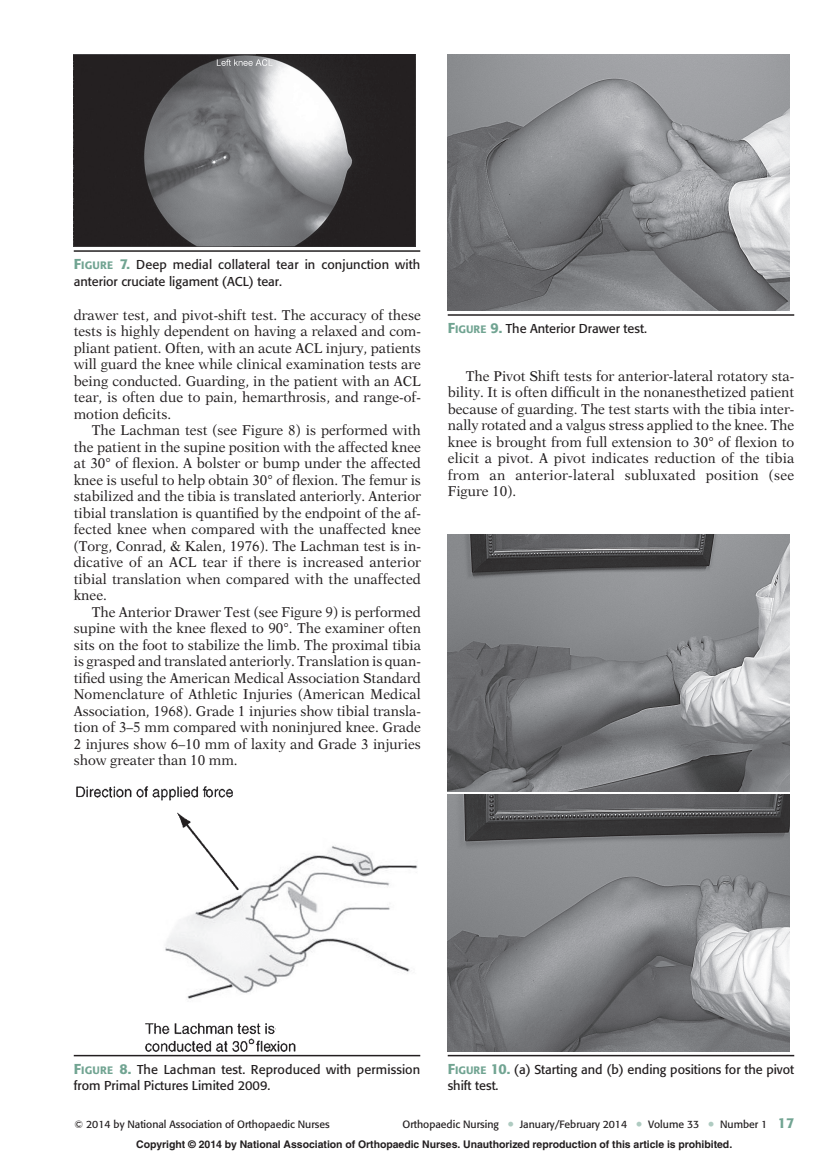
<style>
.page{position:relative;width:837px;height:1161px;background:#fff}
.page>*{position:absolute;margin:0;border:0;box-sizing:border-box;transform-origin:0 0}
.t1{font:14.25px/16.5px "New Aster";letter-spacing:.005em;color:#231f20;text-align:justify;scale:.95 1}
.t2{font:12.75px/16.5px "Formata";color:#231f20}
.t3{font:700 10.5px "Helvetica";letter-spacing:-.005em;color:#231f20}
.t4{font:10.5px "Formata";color:#231f20}
.s1{font-weight:500;font-size:14.25px;color:#71a492}
.s2{font-weight:500;font-size:10.65px;color:#71a492}
.s3{font-family:"Cochin";font-weight:700;font-size:15px;color:#afcbc1}
</style>
<div class="page">
<hr style="left:448px;top:314px;width:346px;height:2px;background:#231f20">
<img style="left:448px;top:54px;width:342px;height:256px">
<hr style="left:448px;top:1055px;width:346px;height:1px;background:#231f20">
<img style="left:448px;top:535px;width:342px;height:256px">
<img style="left:448px;top:795px;width:342px;height:256px">
<hr style="left:74px;top:250px;width:346px;height:2px;background:#231f20">
<img style="left:74px;top:54px;width:342px;height:193px">
<hr style="left:74px;top:1055px;width:346px;height:1px;background:#231f20">
<img style="left:77px;top:786px;width:340px;height:265px">
<p class="t2" style="left:74px;top:257px;width:348px"><span class="s1">F</span><span class="s2">IGURE</span> <span class="s1">7.</span> Deep medial collateral tear in conjunction with anterior cruciate ligament (ACL) tear.</p>
<p class="t1" style="left:74px;top:308px;width:367px">drawer test, and pivot-shift test. The accuracy of these tests is highly dependent on having a relaxed and com&shy;pliant patient. Often, with an acute ACL injury, patients will guard the knee while clinical examination tests are being conducted. Guarding, in the patient with an ACL tear, is often due to pain, hemarthrosis, and range-of&shy;motion deficits.</p>
<p class="t1" style="left:74px;top:423px;width:367px;text-indent:18px">The Lachman test (see Figure 8 ) is performed with the patient in the supine position with the affected knee at 30 ° of flexion. A bolster or bump under the affected knee is useful to help obtain 30 ° of flexion. The femur is stabilized and the tibia is translated anteriorly. Anterior tibial translation is quantified by the endpoint of the af&shy;fected knee when compared with the unaffected knee ( Torg, Conrad, &amp; Kalen, 1976 ). The Lachman test is in&shy;dicative of an ACL tear if there is increased anterior tibial translation when compared with the unaffected knee.</p>
<p class="t1" style="left:74px;top:605px;width:367px;text-indent:18px">The Anterior Drawer Test (see Figure 9 ) is performed supine with the knee flexed to 90 ° . The examiner often sits on the foot to stabilize the limb. The proximal tibia is grasped and translated anteriorly. Translation is quan&shy;tified using the American Medical Association Standard Nomenclature of Athletic Injuries ( American Medical Association, 1968 ). Grade 1 injuries show tibial transla&shy;tion of 3–5 mm compared with noninjured knee. Grade 2 injures show 6–10 mm of laxity and Grade 3 injuries show greater than 10 mm.</p>
<p class="t2" style="left:448px;top:321px;width:201px"><span class="s1">F</span><span class="s2">IGURE</span> <span class="s1">9.</span> The Anterior Drawer test.</p>
<p class="t1" style="left:448px;top:369px;width:366px;text-indent:18px">The Pivot Shift tests for anterior-lateral rotatory sta&shy;bility. It is often difficult in the nonanesthetized patient because of guarding. The test starts with the tibia inter&shy;nally rotated and a valgus stress applied to the knee. The knee is brought from full extension to 30 ° of flexion to elicit a pivot. A pivot indicates reduction of the tibia from an anterior-lateral subluxated position (see Figure 10 ).</p>
<p class="t2" style="left:74px;top:1061px;width:348px"><span class="s1">F</span><span class="s2">IGURE</span> <span class="s1">8.</span> The Lachman test. Reproduced with permission from Primal Pictures Limited 2009.</p>
<p class="t2" style="left:448px;top:1061px;width:348px"><span class="s1">F</span><span class="s2">IGURE</span> <span class="s1">10.</span> (a) Starting and (b) ending positions for the pivot shift test.</p>
<p class="t4" style="left:75px;top:1119px;width:257px">© 2014 by National Association of Orthopaedic Nurses</p>
<p class="t4" style="left:402px;top:1119px;width:394px">Orthopaedic Nursing <span class="s3">•</span> January/February 2014 <span class="s3">•</span> Volume 33 <span class="s3">•</span> Number 1 <span class="s1">17</span></p>
<p class="t3" style="left:136px;top:1140px;width:598px">Copyright © 2014 by National Association of Orthopaedic Nurses. Unauthorized reproduction of this article is prohibited.</p>
</div>
